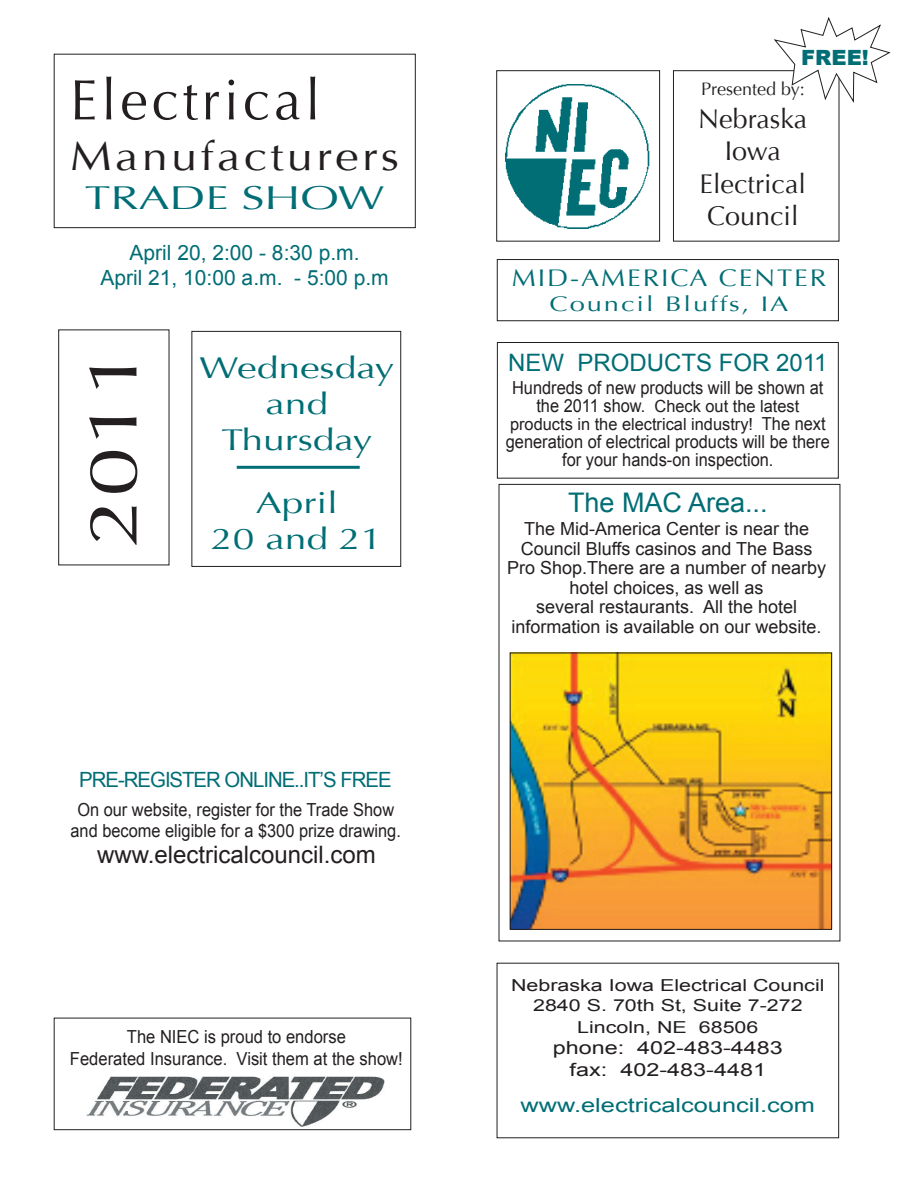
<style>
.page{position:relative;width:918px;height:1188px;background:#fff}
.page>*{position:absolute;margin:0;border:0;box-sizing:border-box;transform-origin:0 0}
.t1{font:69px "Optima";color:#231f20;scale:1.3 1}
.t2{font:57px "Optima";letter-spacing:.07em;color:#231f20;scale:.96 1}
.t3{font:40.5px "Optima";letter-spacing:.07em;color:#231f20;scale:1.16 1}
.t4{font:33px "Optima";color:#016d75;scale:1.4 1}
.t5{font:30px/36px "Optima";color:#016d75;text-align:center;scale:1.3 1}
.t6{font:27px/32.4px "Optima";color:#231f20;text-align:center}
.t7{font:27px "Arial";color:#016d75}
.t8{font:24px "Arial";color:#231f20}
.t9{font:24px "Arial";color:#016d75}
.t10{font:24px "Optima";letter-spacing:.07em;color:#016d75;scale:1.13 1}
.t11{font:21px/25.2px "Arial";color:#016d75;text-align:center}
.t12{font:21px "Arial";letter-spacing:-.05em;color:#016d75}
.t13{font:21px "Optima";letter-spacing:.07em;color:#016d75;scale:1.3 1}
.t14{font:900 21px "Arial";color:#016d75}
.t15{font:19.5px "Arial";color:#016d75;scale:1.3 1}
.t16{font:18px/19.5px "Arial";color:#231f20;text-align:center}
.t17{font:18px/18px "Arial";color:#231f20;text-align:center;scale:.91 1}
.t18{font:18px/21.6px "Arial";color:#231f20;text-align:center;scale:.92 1}
.t19{font:18px/21.6px "Arial";color:#231f20;text-align:center;scale:1.3 1}
.t20{font:18px "Optima";color:#231f20}
.t21{font:16.8px/18px "Arial";color:#231f20;text-align:center}
.t22{font:16.5px/19.8px "Arial";color:#231f20;text-align:center;scale:1.3 1}
.s1{font-size:18px}
</style>
<div class="page">
<div style="left:192px;top:331px;width:209px;height:236px;border:1px solid #231f20"></div>
<div style="left:497px;top:70px;width:163px;height:171px;border:1px solid #231f20"></div>
<img style="left:506px;top:84px;width:144px;height:145px">
<div style="left:673px;top:70px;width:166px;height:171px;border:1px solid #231f20"></div>
<div style="left:497px;top:259px;width:342px;height:62px;border:1px solid #231f20"></div>
<div style="left:54px;top:54px;width:361px;height:174px;border:1px solid #231f20"></div>
<div style="left:497px;top:342px;width:342px;height:136px;border:1px solid #231f20"></div>
<hr style="left:237px;top:466px;width:123px;height:3px;background:#016d75">
<svg style="left:773px;top:17px;width:118px;height:87px"></svg>
<img style="left:512px;top:655px;width:318px;height:272px">
<div style="left:510px;top:653px;width:322px;height:276px;border:1px solid #231f20"></div>
<div style="left:54px;top:1018px;width:357px;height:112px;border:1px solid #231f20"></div>
<img style="left:86px;top:1077px;width:299px;height:50px">
<h2 class="t2" style="left:70px;top:67px;width:262px">Electrical</h2>
<h3 class="t3" style="left:70px;top:132px;width:285px">Manufacturers</h3>
<h3 class="t4" style="left:85px;top:179px;width:215px">TRADE SHOW</h3>
<p class="t11" style="left:100px;top:240px;width:290px">April 20, 2:00 - 8:30 p.m.<br>April 21, 10:00 a.m. - 5:00 p.m</p>
<h1 class="t1" style="left:73px;top:547px;width:155px;rotate:-90deg">2011</h1>
<h3 class="t5" style="left:200px;top:350px;width:151px">Wednesday and<br>Thursday</h3>
<h3 class="t5" style="left:211px;top:485px;width:133px">April<br>20 and 21</h3>
<p class="t12" style="left:79px;top:768px;width:314px">PRE-REGISTER ONLINE..IT’S FREE</p>
<p class="t17" style="left:71px;top:799px;width:365px;line-height:21px">On our website, register for the Trade Show and become eligible for a $300 prize drawing.</p>
<h3 class="t8" style="left:97px;top:841px;width:280px">www.electricalcouncil.com</h3>
<p class="t18" style="left:70px;top:1026px;width:363px">The NIEC is proud to endorse<br>Federated Insurance. Visit them at the show!</p>
<p class="t14" style="left:801px;top:46px;width:69px">FREE!</p>
<p class="t20" style="left:701px;top:79px;width:105px">Presented by:</p>
<h3 class="t6" style="left:698px;top:103px;width:111px">Nebraska<br>Iowa<br>Electrical<br>Council</h3>
<h3 class="t10" style="left:512px;top:264px;width:280px">MID-AMERICA CENTER</h3>
<p class="t13" style="left:550px;top:292px;width:185px">Council Bluffs, IA</p>
<h3 class="t9" style="left:508px;top:349px;width:321px">NEW PRODUCTS FOR 2011</h3>
<p class="t17" style="left:512px;top:379px;width:344px">Hundreds of new products will be shown at</p>
<p class="t21" style="left:510px;top:397px;width:317px"><span class="s1">the 2011 show.</span> Check out the latest products in the electrical industry! <span class="s1">The next</span></p>
<p class="t17" style="left:506px;top:433px;width:358px">generation of electrical products will be there for your hands-on inspection.</p>
<h3 class="t7" style="left:568px;top:487px;width:201px">The MAC Area...</h3>
<p class="t16" style="left:507px;top:519px;width:321px">The Mid-America Center is near the Council Bluffs casinos and The Bass Pro Shop.There are a number of nearby hotel choices, as well as<br>several restaurants. All the hotel information is available on our website.</p>
<p class="t22" style="left:511px;top:976px;width:243px">Nebraska Iowa Electrical Council<br>2840 S. 70th St, Suite 7-272</p>
<p class="t22" style="left:577px;top:1017px;width:141px">Lincoln, NE 68506</p>
<p class="t19" style="left:553px;top:1037px;width:179px">phone: 402-483-4483 fax: 402-483-4481</p>
<p class="t15" style="left:521px;top:1094px;width:228px">www.electricalcouncil.com</p>
</div>
